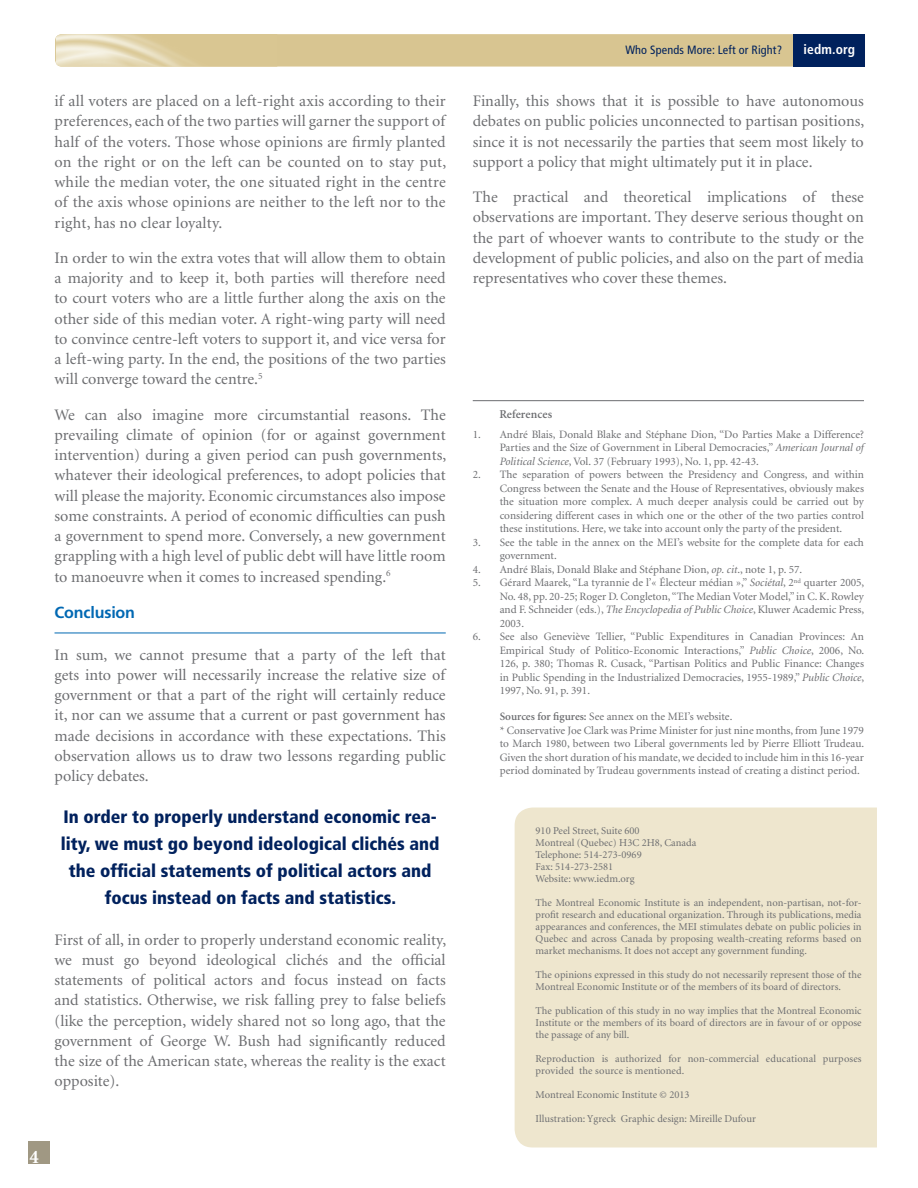
<style>
.page{position:relative;width:918px;height:1188px;background:#fff}
.page>*{position:absolute;margin:0;border:0;box-sizing:border-box;transform-origin:0 0}
.t1{font:700 19.2px "Minion";color:#fff}
.t2{font:900 condensed 18px/27px "Frutiger";color:#00215d;text-align:center}
.t3{font:16.05px/20.2px "Minion";color:#6c6d70;text-align:justify}
.t4{font:700 16.05px "Frutiger";letter-spacing:-.01em;color:#0168b3}
.t5{font:700 condensed 13.5px "Frutiger";letter-spacing:.01em;color:#fff}
.t6{font:condensed 12px "Frutiger";letter-spacing:.01em;color:#00215d}
.t7{font:600 12px "Minion";letter-spacing:.005em;color:#6c6d70}
.Endnote_text{font:11.25px/13.5px "Minion";color:#6c6d70;text-align:justify}
.t8{font:10.5px/12px "Minion";color:#6c6d70;text-align:justify}
.s1{font-style:italic}
.s2{font-weight:600}
</style>
<div class="page">
<hr style="left:55px;top:633px;width:391px;height:1px;background:#0168b3">
<div style="left:28px;top:1142px;width:21px;height:22px;background:#a09883"></div>
<div style="left:55px;top:34px;width:739px;height:33px;background:#d8c591"></div>
<img style="left:56px;top:34px;width:221px;height:33px">
<div style="left:794px;top:34px;width:71px;height:33px;background:#00215d"></div>
<hr style="left:473px;top:400px;width:391px;height:1px;background:#6c6d70">
<div style="left:515px;top:808px;width:362px;height:339px;background:#eee6ce"></div>
<p class="t3" style="left:55px;top:92px;width:393px">if all voters are placed on a left-right axis according to their preferences, each of the two parties will garner the support of half of the voters. Those whose opinions are firmly planted on the right or on the left can be counted on to stay put, while the median voter, the one situated right in the centre of the axis whose opinions are neither to the left nor to the right, has no clear loyalty.</p>
<p class="t3" style="left:55px;top:248px;width:393px">In order to win the extra votes that will allow them to obtain a majority and to keep it, both parties will therefore need to court voters who are a little further along the axis on the other side of this median voter. A right-wing party will need to convince centre-left voters to support it, and vice versa for a left-wing party. In the end, the positions of the two parties will converge toward the centre.<sup>5</sup></p>
<p class="t3" style="left:55px;top:405px;width:393px">We can also imagine more circumstantial reasons. The prevailing climate of opinion (for or against government intervention) during a given period can push governments, whatever their ideological preferences, to adopt policies that will please the majority. Economic circumstances also impose some constraints. A period of economic difficulties can push a government to spend more. Conversely, a new government grappling with a high level of public debt will have little room to manoeuvre when it comes to increased spending.<sup>6</sup></p>
<p class="t4" style="left:55px;top:603px;width:82px">Conclusion</p>
<p class="t3" style="left:55px;top:645px;width:393px">In sum, we cannot presume that a party of the left that gets into power will necessarily increase the relative size of government or that a part of the right will certainly reduce it, nor can we assume that a current or past government has made decisions in accordance with these expectations. This observation allows us to draw two lessons regarding public policy debates.</p>
<p class="t2" style="left:61px;top:803px;width:380px">In order to properly understand economic rea&shy;lity, we must go beyond ideological clichés and the official statements of political actors and focus instead on facts and statistics.</p>
<p class="t3" style="left:55px;top:930px;width:393px">First of all, in order to properly understand economic reality, we must go beyond ideological clichés and the official statements of political actors and focus instead on facts and statistics. Otherwise, we risk falling prey to false beliefs (like the perception, widely shared not so long ago, that the government of George W. Bush had significantly reduced the size of the American state, whereas the reality is the exact opposite).</p>
<p class="t1" style="left:29px;top:1147px;width:11px">4</p>
<p class="t6" style="left:625px;top:43px;width:158px">Who Spends More: Left or Right?</p>
<p class="t5" style="left:804px;top:41px;width:53px">iedm.org</p>
<p class="t3" style="left:473px;top:92px;width:393px">Finally, this shows that it is possible to have autonomous debates on public policies unconnected to partisan positions, since it is not necessarily the parties that seem most likely to support a policy that might ultimately put it in place.</p>
<p class="t3" style="left:473px;top:188px;width:393px">The practical and theoretical implications of these observations are important. They deserve serious thought on the part of whoever wants to contribute to the study or the development of public policies, and also on the part of media representatives who cover these themes.</p>
<p class="t7" style="left:499px;top:408px;width:54px">References</p>
<p class="Endnote_text" style="left:500px;top:428px;width:366px;text-indent:-27px">1. André Blais, Donald Blake and Stéphane Dion, “Do Parties Make a Difference?<br>Parties and the Size of Government in Liberal Democracies,” <span class="s1">American Journal of Political Science</span>, Vol. 37 (February 1993), No. 1, pp. 42-43.</p>
<p class="Endnote_text" style="left:500px;top:468px;width:366px;text-indent:-27px">2. The separation of powers between the Presidency and Congress, and within Congress between the Senate and the House of Representatives, obviously makes the situation more complex. A much deeper analysis could be carried out by considering different cases in which one or the other of the two parties control these institutions. Here, we take into account only the party of the president.</p>
<p class="Endnote_text" style="left:500px;top:536px;width:366px;text-indent:-27px">3. See the table in the annex on the MEI’s website for the complete data for each government.</p>
<p class="Endnote_text" style="left:473px;top:563px;width:331px">4. André Blais, Donald Blake and Stéphane Dion, <span class="s1">op. cit</span>., note 1, p. 57.</p>
<p class="Endnote_text" style="left:500px;top:576px;width:366px;text-indent:-27px">5. Gérard Maarek, “La tyrannie de l’« Électeur médian »,” <span class="s1">Sociétal</span>, 2<sup>nd</sup> quarter 2005, No. 48, pp. 20-25; Roger D. Congleton, “The Median Voter Model,” in C. K. Rowley and F. Schneider (eds.), <span class="s1">The Encyclopedia of Public Choice</span>, Kluwer Academic Press, 2003.</p>
<p class="Endnote_text" style="left:500px;top:630px;width:366px;text-indent:-27px">6. See also Geneviève Tellier, “Public Expenditures in Canadian Provinces: An Empirical Study of Politico-Economic Interactions,” <span class="s1">Public Choice</span>, 2006, No.<br>126, p. 380; Thomas R. Cusack, “Partisan Politics and Public Finance: Changes in Public Spending in the Industrialized Democracies, 1955-1989,” <span class="s1">Public Choice</span>, 1997, No. 91, p. 391.</p>
<p class="Endnote_text" style="left:500px;top:710px;width:234px"><span class="s2">Sources for figures:</span> See annex on the MEI’s website.</p>
<p class="Endnote_text" style="left:500px;top:724px;width:366px">* Conservative Joe Clark was Prime Minister for just nine months, from June 1979 to March 1980, between two Liberal governments led by Pierre Elliott Trudeau.<br>Given the short duration of his mandate, we decided to include him in this 16-year period dominated by Trudeau governments instead of creating a distinct period.</p>
<p class="t8" style="left:536px;top:825px;width:106px">910 Peel Street, Suite 600</p>
<p class="t8" style="left:536px;top:837px;width:162px">Montreal (Quebec) H3C 2H8, Canada</p>
<p class="t8" style="left:536px;top:849px;width:108px">Telephone: 514-273-0969</p>
<p class="t8" style="left:536px;top:861px;width:79px">Fax: 514-273-2581</p>
<p class="t8" style="left:536px;top:873px;width:101px">Website: www.iedm.org</p>
<p class="t8" style="left:536px;top:897px;width:328px">The Montreal Economic Institute is an independent, non-partisan, not-for&shy;profit research and educational organization. Through its publications, media appearances and conferences, the MEI stimulates debate on public policies in Quebec and across Canada by proposing wealth-creating reforms based on market mechanisms. It does not accept any government funding.</p>
<p class="t8" style="left:536px;top:969px;width:327px">The opinions expressed in this study do not necessarily represent those of the<br>Montreal Economic Institute or of the members of its board of directors.</p>
<p class="t8" style="left:536px;top:1005px;width:328px">The publication of this study in no way implies that the Montreal Economic Institute or the members of its board of directors are in favour of or oppose the passage of any bill.</p>
<p class="t8" style="left:536px;top:1053px;width:328px">Reproduction is authorized for non-commercial educational purposes provided the source is mentioned.</p>
<p class="t8" style="left:536px;top:1089px;width:155px">Montreal Economic Institute © 2013</p>
<p class="t8" style="left:536px;top:1113px;width:222px">Illustration: Ygreck Graphic design: Mireille Dufour</p>
</div>
